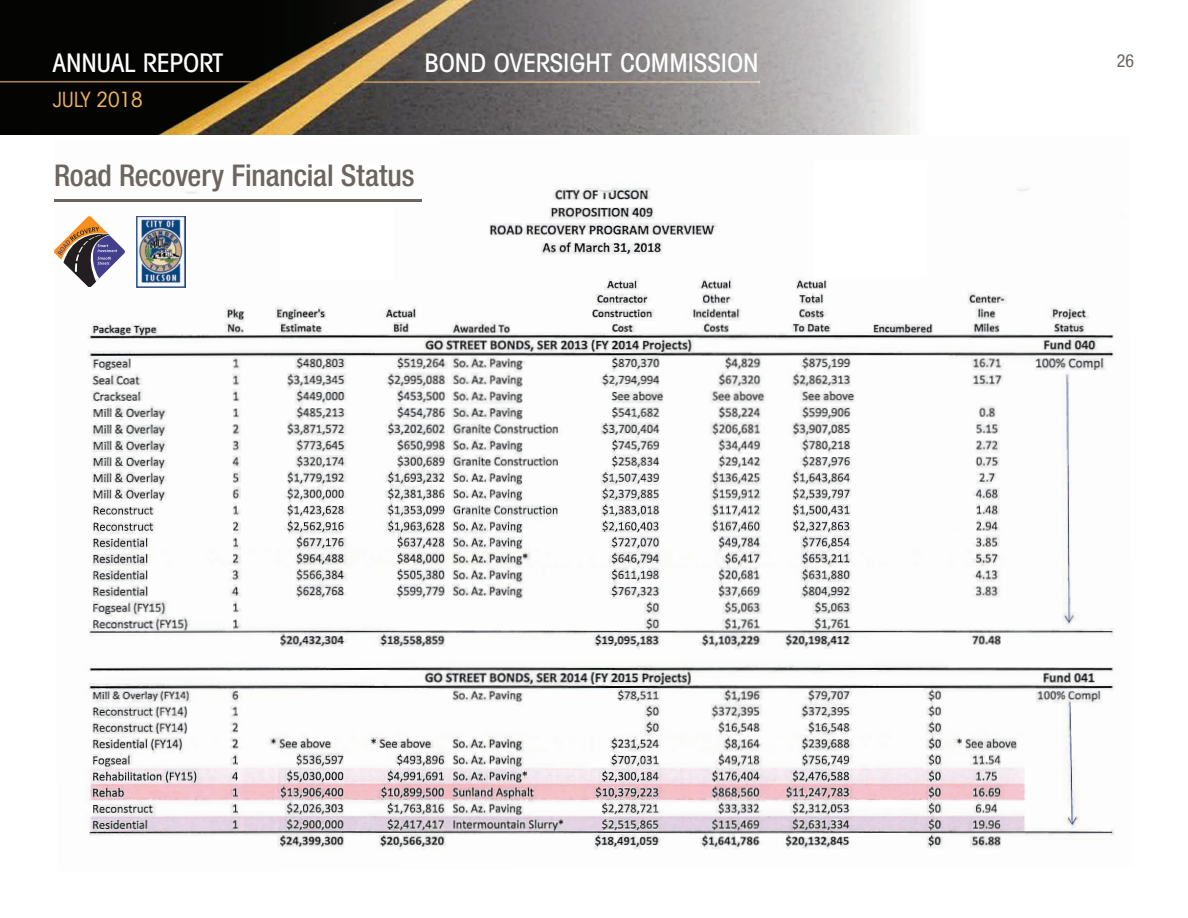
<style>
.page{position:relative;width:1188px;height:918px;background:#fff}
.page>*{position:absolute;margin:0;border:0;box-sizing:border-box;transform-origin:0 0}
.t1{font:500 condensed 30px "Helvetica Neue";letter-spacing:-.005em;color:#6c655f}
.t2{font:500 condensed 25.5px "Avant Garde IT Cby BT";color:#fff}
.t3{font:condensed 21px "Avant Garde IT Cby BT";color:#f0b35b}
.t4{font:condensed 18px "Helvetica Neue";color:#6c655f}
</style>
<div class="page">
<img style="left:54px;top:177px;width:1060px;height:673px">
<div style="left:281px;top:163px;width:112px;height:117px;background:#fff"></div>
<div style="left:814px;top:161px;width:113px;height:117px;background:#fff"></div>
<img style="left:0;top:0;width:910px;height:135px">
<hr style="left:54px;top:200px;width:367px;height:2px;background:#6c655f">
<svg style="left:54px;top:216px;width:71px;height:71px"></svg>
<img style="left:137px;top:216px;width:48px;height:71px">
<p class="t2" style="left:53px;top:48px;width:172px">ANNUAL REPORT</p>
<p class="t2" style="left:425px;top:48px;width:336px">BOND OVERSIGHT COMMISSION</p>
<p class="t3" style="left:53px;top:87px;width:91px">JULY 2018</p>
<p class="t1" style="left:54px;top:157px;width:362px">Road Recovery Financial Status</p>
<p class="t4" style="left:1117px;top:50px;width:19px">26</p>
</div>
